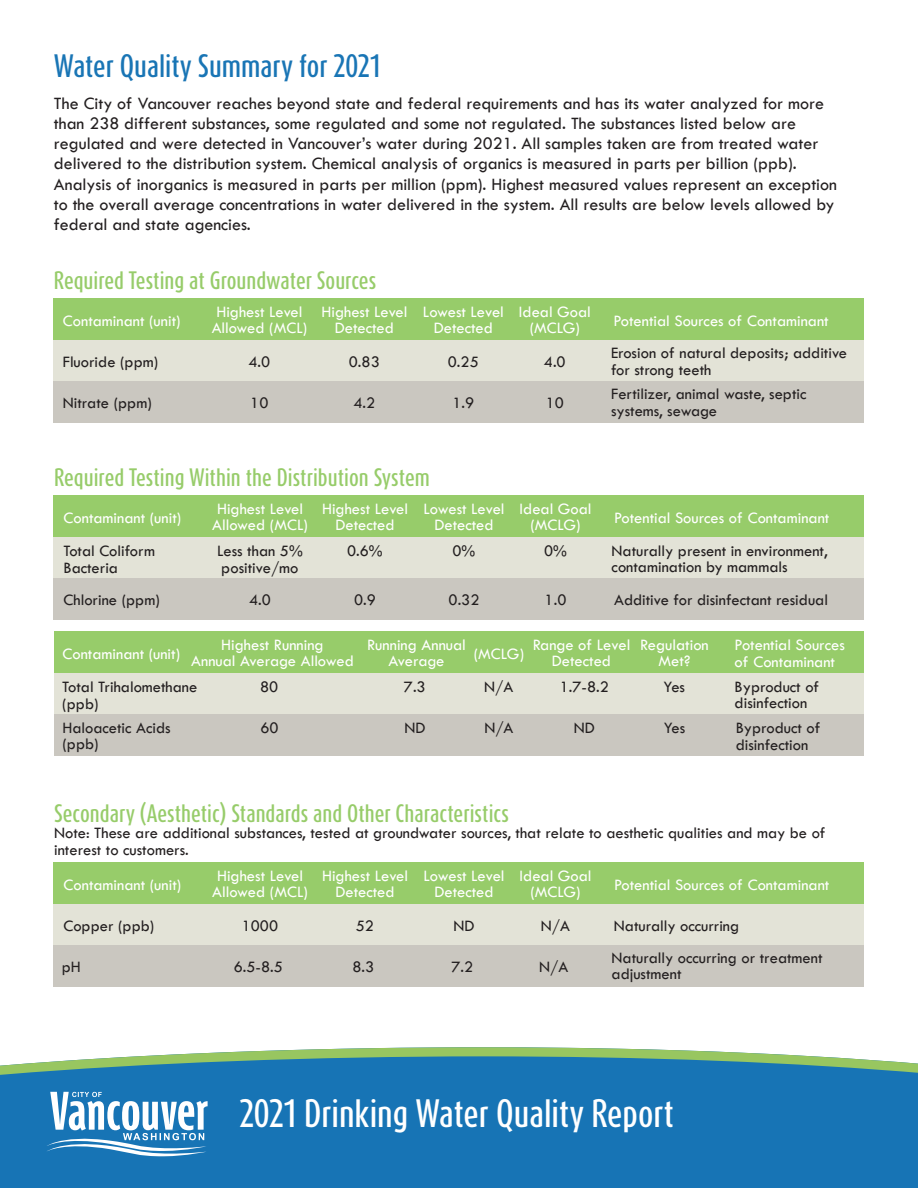
<style>
.page{position:relative;width:918px;height:1188px;background:#fff}
.page>*{position:absolute;margin:0;border:0;box-sizing:border-box;transform-origin:0 0}
.t1{font:500 33px "Dax Compact Pro";color:#fff}
.t2{font:500 27px "Dax Compact Pro";color:#1975b5}
.t3{font:500 21px "Dax Compact Pro";color:#97cc6a}
.t4{font:18px/20.2px "Tw Cen";color:#231f20}
.t5{font:16.5px/16.5px "Tw Cen";color:#231f20}
.t6{font:16.5px/16.5px "Tw Cen";color:#fff}
</style>
<div class="page">
<div style="left:54px;top:298px;width:810px;height:42px;background:#97cc6a"></div>
<div style="left:54px;top:495px;width:810px;height:43px;background:#97cc6a"></div>
<div style="left:54px;top:862px;width:810px;height:43px;background:#97cc6a"></div>
<div style="left:54px;top:631px;width:810px;height:43px;background:#97cc6a"></div>
<div style="left:54px;top:340px;width:810px;height:41px;background:#e3e3d7"></div>
<div style="left:54px;top:538px;width:810px;height:41px;background:#e3e3d7"></div>
<div style="left:54px;top:905px;width:810px;height:41px;background:#e3e3d7"></div>
<div style="left:54px;top:674px;width:810px;height:41px;background:#e3e3d7"></div>
<div style="left:54px;top:381px;width:810px;height:41px;background:#cac7c0"></div>
<div style="left:54px;top:579px;width:810px;height:41px;background:#cac7c0"></div>
<div style="left:54px;top:946px;width:810px;height:41px;background:#cac7c0"></div>
<div style="left:54px;top:715px;width:810px;height:41px;background:#cac7c0"></div>
<svg style="left:0;top:1047px;width:918px;height:141px;background:#2a7fb2"></svg>
<svg style="left:46px;top:1092px;width:162px;height:64px"></svg>
<h2 class="t2" style="left:54px;top:48px;width:328px">Water Quality Summary for 2021</h2>
<p class="t4" style="left:54px;top:93px;width:785px">The City of Vancouver reaches beyond state and federal requirements and has its water analyzed for more than 238 different substances, some regulated and some not regulated. The substances listed below are regulated and were detected in Vancouver’s water during 2021. All samples taken are from treated water delivered to the distribution system. Chemical analysis of organics is measured in parts per billion (ppb).<br>Analysis of inorganics is measured in parts per million (ppm). Highest measured values represent an exception to the overall average concentrations in water delivered in the system. All results are below levels allowed by federal and state agencies.</p>
<p class="t3" style="left:54px;top:266px;width:324px">Required Testing at Groundwater Sources</p>
<p class="t6" style="left:63px;top:312px;width:119px">Contaminant (unit)</p>
<p class="t6" style="left:216px;top:303px;width:376px">Highest Level Highest Level Lowest Level Ideal Goal</p>
<p class="t6" style="left:212px;top:320px;width:97px">Allowed (MCL)</p>
<p class="t6" style="left:335px;top:320px;width:61px">Detected</p>
<p class="t6" style="left:434px;top:320px;width:61px">Detected</p>
<p class="t6" style="left:530px;top:320px;width:52px">(MCLG)</p>
<p class="t5" style="left:63px;top:354px;width:97px">Fluoride (ppm)</p>
<p class="t5" style="left:248px;top:354px;width:23px">4.0</p>
<p class="t5" style="left:349px;top:354px;width:32px">0.83</p>
<p class="t5" style="left:448px;top:354px;width:32px">0.25</p>
<p class="t5" style="left:544px;top:354px;width:23px">4.0</p>
<p class="t5" style="left:63px;top:394px;width:90px">Nitrate (ppm)</p>
<p class="t5" style="left:250px;top:394px;width:20px">10</p>
<p class="t5" style="left:353px;top:394px;width:23px">4.2</p>
<p class="t5" style="left:452px;top:394px;width:23px">1.9</p>
<p class="t5" style="left:546px;top:394px;width:20px">10</p>
<p class="t3" style="left:54px;top:464px;width:377px">Required Testing Within the Distribution System</p>
<p class="t6" style="left:64px;top:509px;width:119px">Contaminant (unit)</p>
<p class="t6" style="left:217px;top:500px;width:376px">Highest Level Highest Level Lowest Level Ideal Goal</p>
<p class="t6" style="left:212px;top:517px;width:97px">Allowed (MCL)</p>
<p class="t6" style="left:336px;top:517px;width:61px">Detected</p>
<p class="t6" style="left:435px;top:517px;width:61px">Detected</p>
<p class="t6" style="left:530px;top:517px;width:52px">(MCLG)</p>
<p class="t5" style="left:63px;top:543px;width:93px">Total Coliform</p>
<p class="t5" style="left:217px;top:543px;width:87px">Less than 5%</p>
<p class="t5" style="left:347px;top:543px;width:37px">0.6%</p>
<p class="t5" style="left:453px;top:543px;width:24px">0%</p>
<p class="t5" style="left:544px;top:543px;width:24px">0%</p>
<p class="t5" style="left:63px;top:559px;width:56px">Bacteria</p>
<p class="t5" style="left:221px;top:559px;width:79px">positive/mo</p>
<p class="t6" style="left:613px;top:312px;width:217px">Potential Sources of Contaminant</p>
<p class="t5" style="left:611px;top:345px;width:238px">Erosion of natural deposits; additive for strong teeth</p>
<p class="t5" style="left:611px;top:386px;width:197px">Fertilizer, animal waste, septic systems, sewage</p>
<p class="t6" style="left:614px;top:509px;width:217px">Potential Sources of Contaminant</p>
<p class="t5" style="left:612px;top:542px;width:218px">Naturally present in environment, contamination by mammals</p>
<p class="t5" style="left:64px;top:591px;width:98px">Chlorine (ppm)</p>
<p class="t5" style="left:249px;top:591px;width:23px">4.0</p>
<p class="t5" style="left:354px;top:591px;width:23px">0.9</p>
<p class="t5" style="left:449px;top:591px;width:32px">0.32</p>
<p class="t5" style="left:545px;top:591px;width:23px">1.0</p>
<p class="t5" style="left:614px;top:591px;width:215px">Additive for disinfectant residual</p>
<p class="t6" style="left:62px;top:645px;width:119px">Contaminant (unit)</p>
<p class="t6" style="left:533px;top:636px;width:178px">Range of Level Regulation</p>
<p class="t6" style="left:221px;top:636px;width:104px">Highest Running</p>
<p class="t6" style="left:367px;top:636px;width:100px">Running Annual</p>
<p class="t6" style="left:474px;top:645px;width:52px">(MCLG)</p>
<p class="t6" style="left:191px;top:653px;width:164px">Annual Average Allowed</p>
<p class="t6" style="left:388px;top:653px;width:58px">Average</p>
<p class="t6" style="left:552px;top:653px;width:61px">Detected</p>
<p class="t6" style="left:659px;top:653px;width:33px">Met?</p>
<p class="t5" style="left:62px;top:679px;width:137px">Total Trihalomethane</p>
<p class="t5" style="left:260px;top:679px;width:20px">80</p>
<p class="t5" style="left:404px;top:679px;width:23px">7.3</p>
<p class="t5" style="left:484px;top:679px;width:31px">N/A</p>
<p class="t5" style="left:560px;top:679px;width:51px">1.7-8.2</p>
<p class="t5" style="left:664px;top:679px;width:23px">Yes</p>
<p class="t5" style="left:62px;top:695px;width:38px">(ppb)</p>
<p class="t5" style="left:62px;top:719px;width:110px">Haloacetic Acids</p>
<p class="t5" style="left:260px;top:719px;width:20px">60</p>
<p class="t5" style="left:404px;top:719px;width:22px">ND</p>
<p class="t5" style="left:484px;top:719px;width:31px">N/A</p>
<p class="t5" style="left:574px;top:719px;width:22px">ND</p>
<p class="t5" style="left:664px;top:719px;width:23px">Yes</p>
<p class="t5" style="left:62px;top:736px;width:38px">(ppb)</p>
<p class="t6" style="left:735px;top:637px;width:112px">Potential Sources of Contaminant</p>
<p class="t5" style="left:735px;top:678px;width:86px">Byproduct of disinfection</p>
<p class="t5" style="left:736px;top:720px;width:86px">Byproduct of disinfection</p>
<p class="t3" style="left:54px;top:799px;width:456px">Secondary (Aesthetic) Standards and Other Characteristics</p>
<p class="t5" style="left:54px;top:825px;width:773px">Note: These are additional substances, tested at groundwater sources, that relate to aesthetic qualities and may be of interest to customers.</p>
<p class="t6" style="left:64px;top:876px;width:119px">Contaminant (unit)</p>
<p class="t6" style="left:217px;top:867px;width:376px">Highest Level Highest Level Lowest Level Ideal Goal</p>
<p class="t6" style="left:212px;top:884px;width:97px">Allowed (MCL)</p>
<p class="t6" style="left:336px;top:884px;width:61px">Detected</p>
<p class="t6" style="left:435px;top:884px;width:61px">Detected</p>
<p class="t6" style="left:530px;top:884px;width:52px">(MCLG)</p>
<p class="t6" style="left:614px;top:876px;width:217px">Potential Sources of Contaminant</p>
<p class="t5" style="left:63px;top:918px;width:92px">Copper (ppb)</p>
<p class="t5" style="left:242px;top:918px;width:38px">1000</p>
<p class="t5" style="left:356px;top:918px;width:20px">52</p>
<p class="t5" style="left:453px;top:918px;width:22px">ND</p>
<p class="t5" style="left:541px;top:918px;width:31px">N/A</p>
<p class="t5" style="left:614px;top:918px;width:127px">Naturally occurring</p>
<p class="t5" style="left:62px;top:958px;width:21px">pH</p>
<p class="t5" style="left:234px;top:958px;width:51px">6.5-8.5</p>
<p class="t5" style="left:352px;top:958px;width:23px">8.3</p>
<p class="t5" style="left:451px;top:958px;width:23px">7.2</p>
<p class="t5" style="left:539px;top:958px;width:31px">N/A</p>
<p class="t5" style="left:612px;top:949px;width:213px">Naturally occurring or treatment adjustment</p>
<h1 class="t1" style="left:239px;top:1092px;width:436px">2021 Drinking Water Quality Report</h1>
</div>
